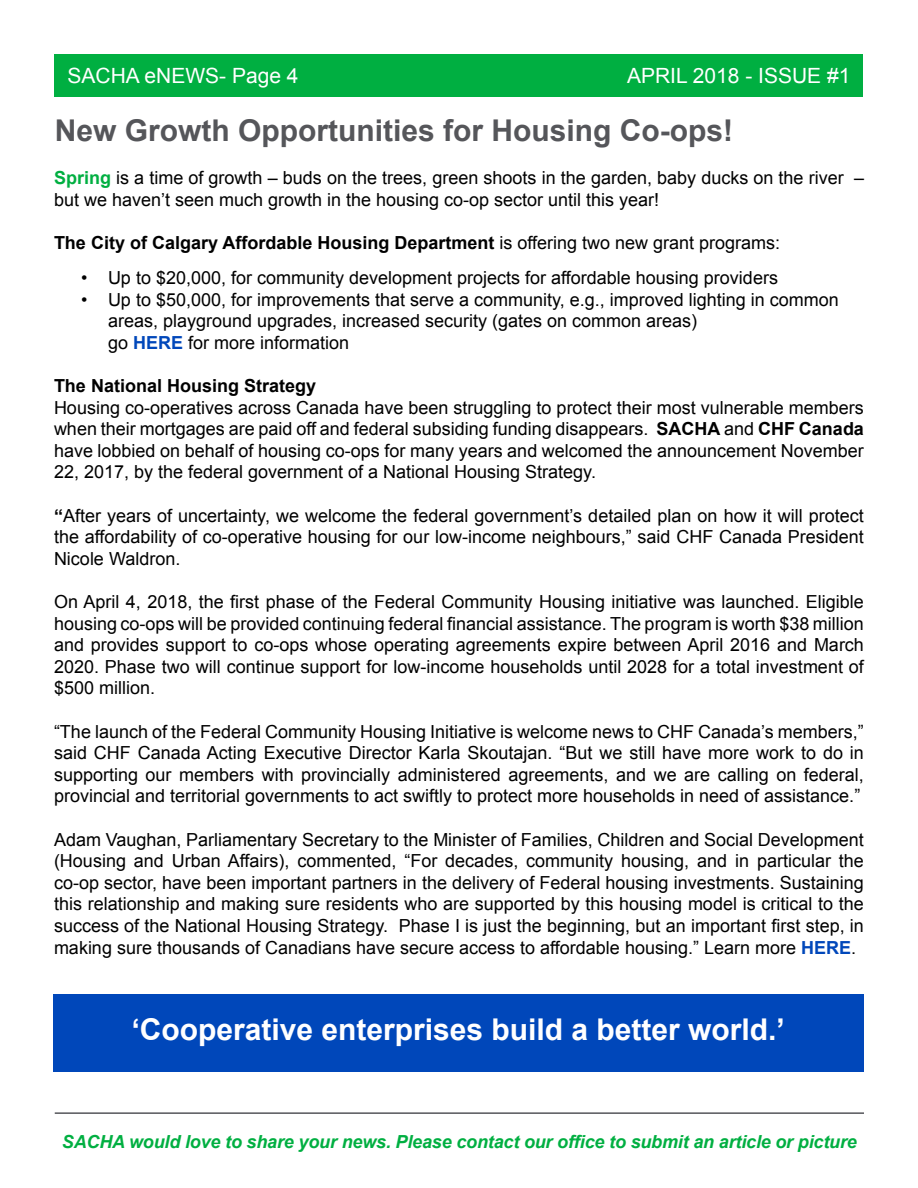
<style>
.page{position:relative;width:918px;height:1188px;background:#fff}
.page>*{position:absolute;margin:0;border:0;box-sizing:border-box;transform-origin:0 0}
.t1{font:700 30px "Arial";color:#fff}
.t2{font:700 30px "Arial";color:#55565a}
.t3{font:21px "Arial";color:#fff}
.t4{font:18px/21.6px "Arial";color:#000;text-align:justify}
.t5{font:700 18px "Arial";color:#000}
.t6{font:italic 700 18px "Arial";letter-spacing:-.01em;color:#00af41}
.s1{font-weight:700;color:#00af41}
.s2{font-weight:400}
.s3{font-weight:700;color:#0047ba}
.s4{font-weight:700}
</style>
<div class="page">
<div style="left:55px;top:54px;width:808px;height:43px;background:#00af41"></div>
<div style="left:53px;top:994px;width:810px;height:78px;background:#0047ba"></div>
<hr style="left:55px;top:1112px;width:809px;height:2px;background:#55565a">
<p class="t3" style="left:68px;top:61px;width:233px">SACHA eNEWS- Page 4</p>
<p class="t3" style="left:627px;top:61px;width:225px">APRIL 2018 - ISSUE #1</p>
<h1 class="t2" style="left:55px;top:110px;width:680px">New Growth Opportunities for Housing Co-ops!</h1>
<p class="t4" style="left:54px;top:167px;width:812px"><span class="s1">Spring</span> is a time of growth – buds on the trees, green shoots in the garden, baby ducks on the river – but we haven’t seen much growth in the housing co-op sector until this year!</p>
<p class="t5" style="left:54px;top:231px;width:728px">The City of Calgary Affordable Housing Department <span class="s2">is offering two new grant programs:</span></p>
<p class="t4" style="left:81px;top:267px;width:699px">• Up to $20,000, for community development projects for affordable housing providers</p>
<p class="t4" style="left:108px;top:289px;width:732px;text-align:left;text-indent:-27px">• Up to $50,000, for improvements that serve a community, e.g., improved lighting in common areas, playground upgrades, increased security (gates on common areas)<br>go <span class="s3">HERE</span> for more information</p>
<p class="t5" style="left:54px;top:374px;width:264px">The National Housing Strategy</p>
<p class="t4" style="left:54px;top:397px;width:812px">Housing co-operatives across Canada have been struggling to protect their most vulnerable members when their mortgages are paid off and federal subsiding funding disappears. <span class="s4">SACHA</span> and <span class="s4">CHF Canada </span>have lobbied on behalf of housing co-ops for many years and welcomed the announcement November 22, 2017, by the federal government of a National Housing Strategy.</p>
<p class="t4" style="left:54px;top:505px;width:811px"><span class="s4">“</span>After years of uncertainty, we welcome the federal government’s detailed plan on how it will protect the affordability of co-operative housing for our low-income neighbours,” said CHF Canada President Nicole Waldron.</p>
<p class="t4" style="left:54px;top:591px;width:812px">On April 4, 2018, the first phase of the Federal Community Housing initiative was launched. Eligible housing co-ops will be provided continuing federal financial assistance. The program is worth $38 million and provides support to co-ops whose operating agreements expire between April 2016 and March 2020. Phase two will continue support for low-income households until 2028 for a total investment of $500 million.</p>
<p class="t4" style="left:54px;top:721px;width:811px">“The launch of the Federal Community Housing Initiative is welcome news to CHF Canada’s members,” said CHF Canada Acting Executive Director Karla Skoutajan. “But we still have more work to do in supporting our members with provincially administered agreements, and we are calling on federal, provincial and territorial governments to act swiftly to protect more households in need of assistance.”</p>
<p class="t4" style="left:54px;top:829px;width:811px">Adam Vaughan, Parliamentary Secretary to the Minister of Families, Children and Social Development (Housing and Urban Affairs), commented, “For decades, community housing, and in particular the co-op sector, have been important partners in the delivery of Federal housing investments. Sustaining this relationship and making sure residents who are supported by this housing model is critical to the success of the National Housing Strategy. Phase I is just the beginning, but an important first step, in making sure thousands of Canadians have secure access to affordable housing.” Learn more <span class="s3">HERE</span>.</p>
<h1 class="t1" style="left:131px;top:1010px;width:655px">‘Cooperative enterprises build a better world.’</h1>
<p class="t6" style="left:62px;top:1130px;width:796px">SACHA would love to share your news. Please contact our office to submit an article or picture</p>
</div>
